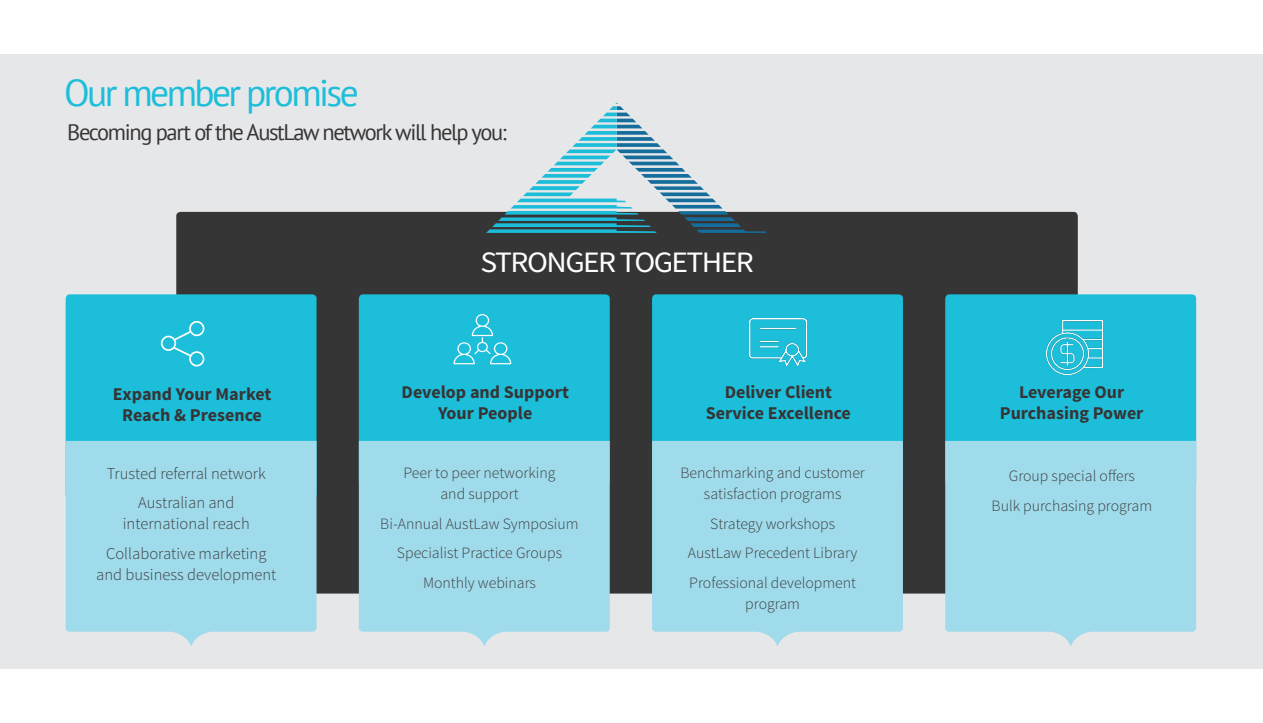
<style>
.page{position:relative;width:1263px;height:723px;background:#fff}
.page>*{position:absolute;margin:0;border:0;box-sizing:border-box;transform-origin:0 0}
.t1{font:37.5px "PT Sans";letter-spacing:-.07em;color:#1cbeda}
.t2{font:29.55px "Source Sans Pro";letter-spacing:-.05em;color:#fff;scale:1.06 1}
.t3{font:22.5px "PT Sans";letter-spacing:-.06em;color:#363536}
.t4{font:700 18px/21px "Source Sans Pro";color:#363536;text-align:center}
.t5{font:300 16.5px/21px "Source Sans Pro";color:#3e3e3f;text-align:center}
.t6{font:300 15.75px/21px "Source Sans Pro";color:#3e3e3f;text-align:center}
</style>
<div class="page">
<div style="left:0;top:54px;width:1263px;height:615px;background:#e6e7e9"></div>
<div style="left:176px;top:212px;width:902px;height:381px;background:#363536;border-radius:4px"></div>
<svg style="left:486px;top:103px;width:281px;height:130px"></svg>
<div style="left:66px;top:294px;width:251px;height:147px;background:#1cbeda"></div>
<svg style="left:66px;top:441px;width:251px;height:206px;fill:#9fdbeb"></svg>
<svg style="left:161px;top:321px;width:43px;height:45px"></svg>
<div style="left:359px;top:294px;width:251px;height:147px;background:#1cbeda"></div>
<svg style="left:359px;top:441px;width:251px;height:206px;fill:#9fdbeb"></svg>
<svg style="left:453px;top:314px;width:58px;height:50px"></svg>
<div style="left:945px;top:294px;width:251px;height:147px;background:#1cbeda"></div>
<svg style="left:945px;top:441px;width:251px;height:206px;fill:#9fdbeb"></svg>
<img style="left:1046px;top:321px;width:57px;height:53px">
<div style="left:652px;top:294px;width:251px;height:147px;background:#1cbeda"></div>
<svg style="left:652px;top:441px;width:251px;height:206px;fill:#9fdbeb"></svg>
<img style="left:750px;top:318px;width:56px;height:48px">
<p class="t1" style="left:64px;top:69px;width:296px">Our member promise</p>
<p class="t3" style="left:67px;top:117px;width:441px">Becoming part of the AustLaw network will help you:</p>
<p class="t4" style="left:113px;top:384px;width:160px">Expand Your Market<br>Reach &amp; Presence</p>
<p class="t5" style="left:107px;top:463px;width:161px">Trusted referral network</p>
<p class="t5" style="left:123px;top:492px;width:128px">Australian and international reach</p>
<p class="t5" style="left:96px;top:543px;width:182px">Collaborative marketing and business development</p>
<p class="t2" style="left:481px;top:244px;width:260px">STRONGER TOGETHER</p>
<p class="t4" style="left:402px;top:382px;width:169px">Develop and Support<br>Your People</p>
<p class="t6" style="left:404px;top:462px;width:153px">Peer to peer networking and support</p>
<p class="t6" style="left:380px;top:513px;width:200px">Bi-Annual AustLaw Symposium</p>
<p class="t6" style="left:397px;top:542px;width:167px">Specialist Practice Groups</p>
<p class="t6" style="left:423px;top:572px;width:114px">Monthly webinars</p>
<p class="t4" style="left:706px;top:382px;width:146px">Deliver Client<br>Service Excellence</p>
<p class="t6" style="left:680px;top:462px;width:186px">Benchmarking and customer satisfaction programs</p>
<p class="t6" style="left:710px;top:513px;width:127px">Strategy workshops</p>
<p class="t6" style="left:688px;top:542px;width:171px">AustLaw Precedent Library</p>
<p class="t6" style="left:689px;top:572px;width:168px">Professional development program</p>
<p class="t4" style="left:1000px;top:382px;width:145px">Leverage Our<br>Purchasing Power</p>
<p class="t6" style="left:1009px;top:465px;width:128px">Group special offers</p>
<p class="t6" style="left:992px;top:495px;width:162px">Bulk purchasing program</p>
</div>
